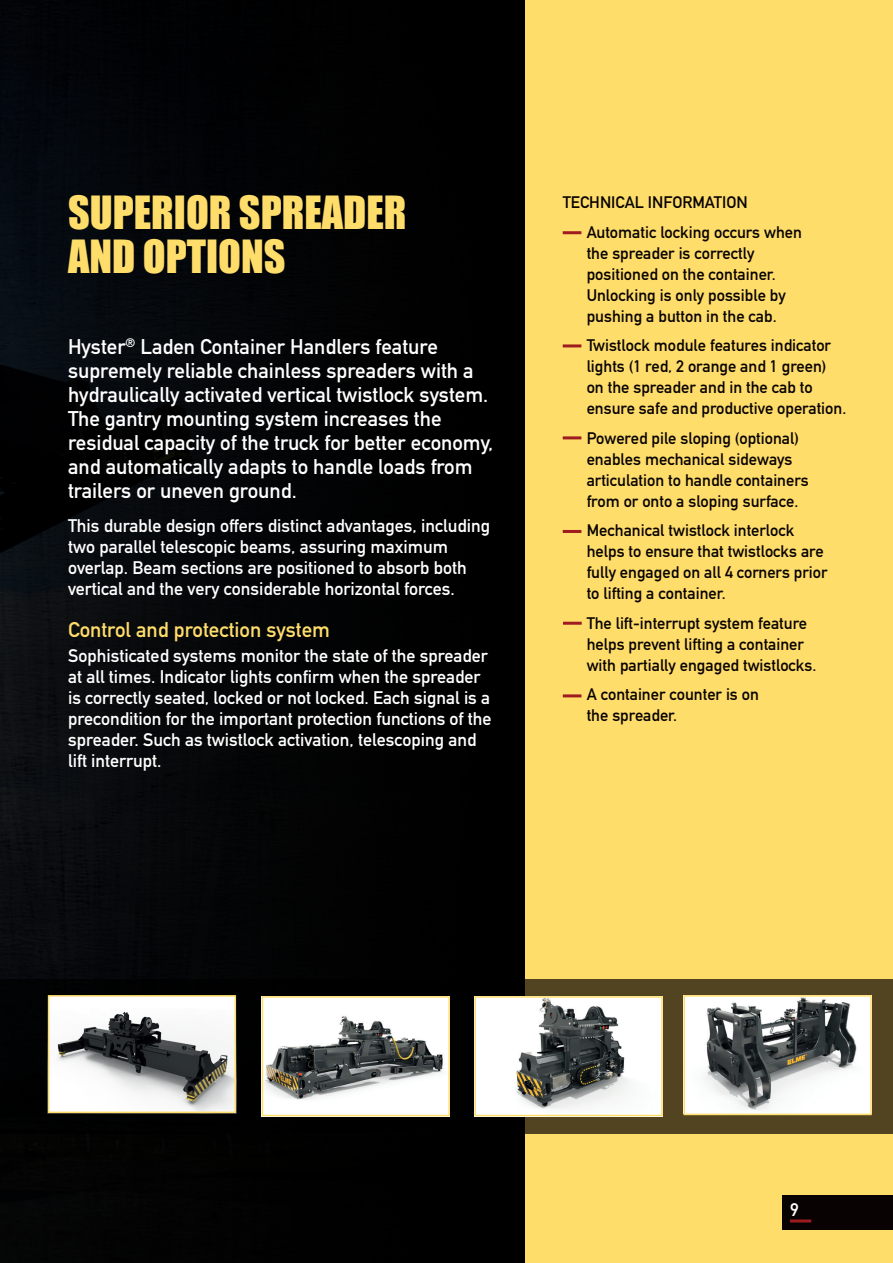
<style>
.page{position:relative;width:893px;height:1263px;background:#fff}
.page>*{position:absolute;margin:0;border:0;box-sizing:border-box;transform-origin:0 0}
.Main_Headings_28pt{font:42px/44.5px "Impact";color:#ffdd6b}
.Intro_Text{font:21px/24px "DIN Mittelschrift";color:#fff}
.Yellow_Subheading_DI{font:21px "DIN Mittelschrift";color:#ffdd6b}
.White_Body_text_12pt{font:18px/21px "DIN Mittelschrift";color:#fff}
.t1{font:16.5px/21px "DIN Mittelschrift";color:#080302}
</style>
<div class="page">
<img style="left:0;top:0;width:526px;height:1263px">
<div style="left:526px;top:0;width:367px;height:1263px;background:#ffdd6b"></div>
<hr style="left:563px;top:231px;width:18px;height:3px;background:#9e1c1f">
<hr style="left:563px;top:344px;width:18px;height:3px;background:#9e1c1f">
<hr style="left:563px;top:436px;width:18px;height:3px;background:#9e1c1f">
<hr style="left:563px;top:530px;width:18px;height:3px;background:#9e1c1f">
<hr style="left:563px;top:622px;width:19px;height:3px;background:#9e1c1f">
<hr style="left:563px;top:694px;width:18px;height:3px;background:#9e1c1f">
<svg style="left:0;top:979px;width:893px;height:154px;background:#211c0f"></svg>
<img style="left:51px;top:998px;width:182px;height:112px">
<div style="left:48px;top:995px;width:188px;height:118px;border:2px solid #ffdd6b"></div>
<img style="left:265px;top:999px;width:182px;height:114px">
<div style="left:262px;top:996px;width:188px;height:120px;border:2px solid #ffdd6b"></div>
<img style="left:477px;top:999px;width:183px;height:114px">
<div style="left:474px;top:996px;width:189px;height:120px;border:2px solid #ffdd6b"></div>
<img style="left:686px;top:998px;width:183px;height:114px">
<div style="left:683px;top:995px;width:189px;height:120px;border:2px solid #ffdd6b"></div>
<div style="left:782px;top:1195px;width:111px;height:34px;background:#080302"></div>
<hr style="left:790px;top:1219px;width:21px;height:3px;background:#9e1c1f">
<p class="Main_Headings_28pt" style="left:68px;top:189px;width:340px">SUPERIOR SPREADER<br>AND OPTIONS</p>
<p class="Intro_Text" style="left:68px;top:335px;width:427px">Hyster<sup>®</sup> Laden Container Handlers feature supremely reliable chainless spreaders with a hydraulically activated vertical twistlock system.<br>The gantry mounting system increases the residual capacity of the truck for better economy, and automatically adapts to handle loads from trailers or uneven ground.</p>
<p class="White_Body_text_12pt" style="left:68px;top:515px;width:424px">This durable design offers distinct advantages, including two parallel telescopic beams, assuring maximum overlap. Beam sections are positioned to absorb both vertical and the very considerable horizontal forces.</p>
<p class="Yellow_Subheading_DI" style="left:68px;top:617px;width:264px">Control and protection system</p>
<p class="White_Body_text_12pt" style="left:68px;top:645px;width:425px">Sophisticated systems monitor the state of the spreader at all times. Indicator lights confirm when the spreader is correctly seated, locked or not locked. Each signal is a precondition for the important protection functions of the spreader. Such as twistlock activation, telescoping and lift interrupt.</p>
<p class="t1" style="left:563px;top:192px;width:186px">TECHNICAL INFORMATION</p>
<p class="t1" style="left:587px;top:221px;width:217px">Automatic locking occurs when the spreader is correctly positioned on the container.<br>Unlocking is only possible by pushing a button in the cab.</p>
<p class="t1" style="left:587px;top:335px;width:261px">Twistlock module features indicator lights (1 red, 2 orange and 1 green) on the spreader and in the cab to ensure safe and productive operation.</p>
<p class="t1" style="left:587px;top:427px;width:224px">Powered pile sloping (optional) enables mechanical sideways articulation to handle containers from or onto a sloping surface.</p>
<p class="t1" style="left:587px;top:520px;width:242px">Mechanical twistlock interlock helps to ensure that twistlocks are fully engaged on all 4 corners prior to lifting a container.</p>
<p class="t1" style="left:587px;top:612px;width:231px">The lift-interrupt system feature helps prevent lifting a container with partially engaged twistlocks.</p>
<p class="t1" style="left:587px;top:684px;width:174px">A container counter is on the spreader.</p>
<p class="White_Body_text_12pt" style="left:790px;top:1199px;width:10px">9</p>
</div>
